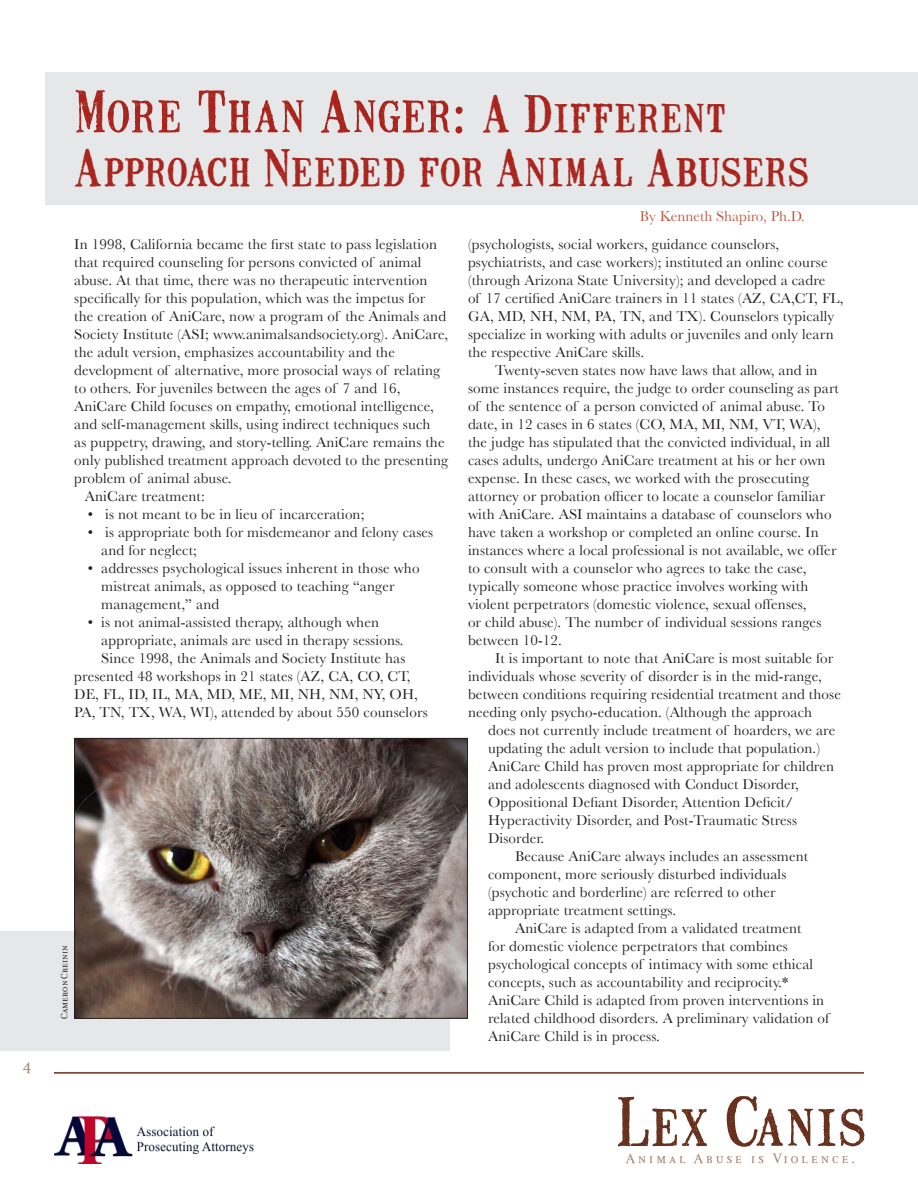
<style>
.page{position:relative;width:918px;height:1188px;background:#fff}
.page>*{position:absolute;margin:0;border:0;box-sizing:border-box;transform-origin:0 0}
.t1{font:62.7px "Mailart Rubberstamp";letter-spacing:.015em;color:#68311e}
.t2{font:54px "Mailart Rubberstamp";letter-spacing:.005em;color:#a8241d}
.t3{font:48px "Mailart Rubberstamp";letter-spacing:.015em;color:#a8241d}
.t4{font:15px/18px "Baskerville";letter-spacing:.01em;color:#231f20}
.t5{font:15px "Baskerville";color:#bc5944}
.t6{font:15px "Alita Small Caps";color:#a4806c}
.t7{font:13.5px "Alita Small Caps";letter-spacing:.2em;color:#a4806c}
.t8{font:9px "Alita Small Caps";color:#231f20}
.s1{font-size:48px}
</style>
<div class="page">
<img style="left:54px;top:1116px;width:200px;height:47px">
<hr style="left:54px;top:1072px;width:810px;height:2px;background:#68311e">
<div style="left:0;top:931px;width:450px;height:119px;background:#e6e7e9"></div>
<img style="left:76px;top:740px;width:390px;height:277px">
<div style="left:74px;top:738px;width:394px;height:281px;border:1px solid #231f20"></div>
<div style="left:46px;top:73px;width:872px;height:132px;background:#e6e7e9"></div>
<p class="t6" style="left:23px;top:1059px;width:10px">4</p>
<h2 class="t2" style="left:74px;top:75px;width:654px">More Than Anger: <span class="s1">A Different</span></h2>
<h3 class="t3" style="left:74px;top:135px;width:736px">Approach Needed for Animal Abusers</h3>
<p class="t4" style="left:74px;top:235px;width:364px">In 1998, California became the first state to pass legislation</p>
<p class="t4" style="left:74px;top:253px;width:349px">that required counseling for persons convicted of animal</p>
<p class="t4" style="left:74px;top:271px;width:355px">abuse. At that time, there was no therapeutic intervention</p>
<p class="t4" style="left:74px;top:289px;width:353px">specifically for this population, which was the impetus for</p>
<p class="t4" style="left:74px;top:307px;width:373px">the creation of AniCare, now a program of the Animals and</p>
<p class="t4" style="left:74px;top:325px;width:375px">Society Institute (ASI; www.animalsandsociety.org). AniCare,</p>
<p class="t4" style="left:74px;top:343px;width:322px">the adult version, emphasizes accountability and the</p>
<p class="t4" style="left:74px;top:361px;width:368px">development of alternative, more prosocial ways of relating</p>
<p class="t4" style="left:74px;top:379px;width:328px">to others. For juveniles between the ages of 7 and 16,</p>
<p class="t4" style="left:74px;top:397px;width:361px">AniCare Child focuses on empathy, emotional intelligence,</p>
<p class="t4" style="left:74px;top:415px;width:358px">and self-management skills, using indirect techniques such</p>
<p class="t4" style="left:74px;top:433px;width:372px">as puppetry, drawing, and story-telling. AniCare remains the</p>
<p class="t4" style="left:74px;top:451px;width:376px">only published treatment approach devoted to the presenting</p>
<p class="t4" style="left:74px;top:469px;width:159px">problem of animal abuse.</p>
<p class="t4" style="left:85px;top:487px;width:122px">AniCare treatment:</p>
<p class="t4" style="left:88px;top:505px;width:278px">• is not meant to be in lieu of incarceration;</p>
<p class="t4" style="left:101px;top:523px;width:334px;text-indent:-14px">• is appropriate both for misdemeanor and felony cases and for neglect;</p>
<p class="t4" style="left:101px;top:559px;width:320px;text-indent:-14px">• addresses psychological issues inherent in those who mistreat animals, as opposed to teaching “anger management,” and</p>
<p class="t4" style="left:88px;top:613px;width:293px">• is not animal-assisted therapy, although when</p>
<p class="t4" style="left:101px;top:631px;width:304px">appropriate, animals are used in therapy sessions.</p>
<p class="t4" style="left:101px;top:649px;width:306px">Since 1998, the Animals and Society Institute has</p>
<p class="t4" style="left:74px;top:667px;width:338px">presented 48 workshops in 21 states (AZ, CA, CO, CT,</p>
<p class="t4" style="left:74px;top:685px;width:345px">DE, FL, ID, IL, MA, MD, ME, MI, NH, NM, NY, OH,</p>
<p class="t4" style="left:74px;top:703px;width:355px">PA, TN, TX, WA, WI), attended by about 550 counselors</p>
<p class="t8" style="left:59px;top:1019px;width:75px;rotate:-90deg">Cameron Creinin</p>
<p class="t5" style="left:640px;top:207px;width:166px">By Kenneth Shapiro, Ph.D.</p>
<p class="t4" style="left:468px;top:235px;width:313px">(psychologists, social workers, guidance counselors,</p>
<p class="t4" style="left:468px;top:253px;width:361px">psychiatrists, and case workers); instituted an online course</p>
<p class="t4" style="left:468px;top:271px;width:359px">(through Arizona State University); and developed a cadre</p>
<p class="t4" style="left:468px;top:289px;width:377px">of 17 certified AniCare trainers in 11 states (AZ, CA,CT, FL,</p>
<p class="t4" style="left:468px;top:307px;width:368px">GA, MD, NH, NM, PA, TN, and TX). Counselors typically</p>
<p class="t4" style="left:468px;top:325px;width:367px">specialize in working with adults or juveniles and only learn</p>
<p class="t4" style="left:468px;top:343px;width:178px">the respective AniCare skills.</p>
<p class="t4" style="left:495px;top:361px;width:324px">Twenty-seven states now have laws that allow, and in</p>
<p class="t4" style="left:468px;top:379px;width:373px">some instances require, the judge to order counseling as part</p>
<p class="t4" style="left:468px;top:397px;width:359px">of the sentence of a person convicted of animal abuse. To</p>
<p class="t4" style="left:468px;top:415px;width:354px">date, in 12 cases in 6 states (CO, MA, MI, NM, VT, WA),</p>
<p class="t4" style="left:468px;top:433px;width:364px">the judge has stipulated that the convicted individual, in all</p>
<p class="t4" style="left:468px;top:451px;width:359px">cases adults, undergo AniCare treatment at his or her own</p>
<p class="t4" style="left:468px;top:469px;width:343px">expense. In these cases, we worked with the prosecuting</p>
<p class="t4" style="left:468px;top:487px;width:358px">attorney or probation officer to locate a counselor familiar</p>
<p class="t4" style="left:468px;top:505px;width:365px">with AniCare. ASI maintains a database of counselors who</p>
<p class="t4" style="left:468px;top:523px;width:352px">have taken a workshop or completed an online course. In</p>
<p class="t4" style="left:468px;top:541px;width:370px">instances where a local professional is not available, we offer</p>
<p class="t4" style="left:468px;top:559px;width:340px">to consult with a counselor who agrees to take the case,</p>
<p class="t4" style="left:468px;top:577px;width:342px">typically someone whose practice involves working with</p>
<p class="t4" style="left:468px;top:595px;width:340px">violent perpetrators (domestic violence, sexual offenses,</p>
<p class="t4" style="left:468px;top:613px;width:355px">or child abuse). The number of individual sessions ranges</p>
<p class="t4" style="left:468px;top:631px;width:95px">between 10-12.</p>
<p class="t4" style="left:495px;top:649px;width:340px">It is important to note that AniCare is most suitable for</p>
<p class="t4" style="left:468px;top:667px;width:355px">individuals whose severity of disorder is in the mid-range,</p>
<p class="t4" style="left:468px;top:685px;width:374px">between conditions requiring residential treatment and those</p>
<p class="t4" style="left:468px;top:703px;width:346px">needing only psycho-education. (Although the approach</p>
<p class="t4" style="left:488px;top:721px;width:349px">does not currently include treatment of hoarders, we are</p>
<p class="t4" style="left:488px;top:739px;width:333px">updating the adult version to include that population.)</p>
<p class="t4" style="left:488px;top:757px;width:348px">AniCare Child has proven most appropriate for children</p>
<p class="t4" style="left:488px;top:775px;width:312px">and adolescents diagnosed with Conduct Disorder,</p>
<p class="t4" style="left:488px;top:793px;width:307px">Oppositional Defiant Disorder, Attention Deficit/</p>
<p class="t4" style="left:488px;top:811px;width:310px">Hyperactivity Disorder, and Post-Traumatic Stress</p>
<p class="t4" style="left:488px;top:829px;width:58px">Disorder.</p>
<p class="t4" style="left:515px;top:847px;width:295px">Because AniCare always includes an assessment</p>
<p class="t4" style="left:488px;top:865px;width:300px">component, more seriously disturbed individuals</p>
<p class="t4" style="left:488px;top:883px;width:289px">(psychotic and borderline) are referred to other</p>
<p class="t4" style="left:488px;top:901px;width:190px">appropriate treatment settings.</p>
<p class="t4" style="left:515px;top:919px;width:288px">AniCare is adapted from a validated treatment</p>
<p class="t4" style="left:488px;top:937px;width:301px">for domestic violence perpetrators that combines</p>
<p class="t4" style="left:488px;top:955px;width:327px">psychological concepts of intimacy with some ethical</p>
<p class="t4" style="left:488px;top:973px;width:302px">concepts, such as accountability and reciprocity.*</p>
<p class="t4" style="left:488px;top:991px;width:338px">AniCare Child is adapted from proven interventions in</p>
<p class="t4" style="left:488px;top:1009px;width:343px">related childhood disorders. A preliminary validation of</p>
<p class="t4" style="left:488px;top:1027px;width:173px">AniCare Child is in process.</p>
<h1 class="t1" style="left:616px;top:1079px;width:251px">Lex Canis</h1>
<p class="t7" style="left:626px;top:1151px;width:231px">Animal Abuse is Violence.</p>
</div>
